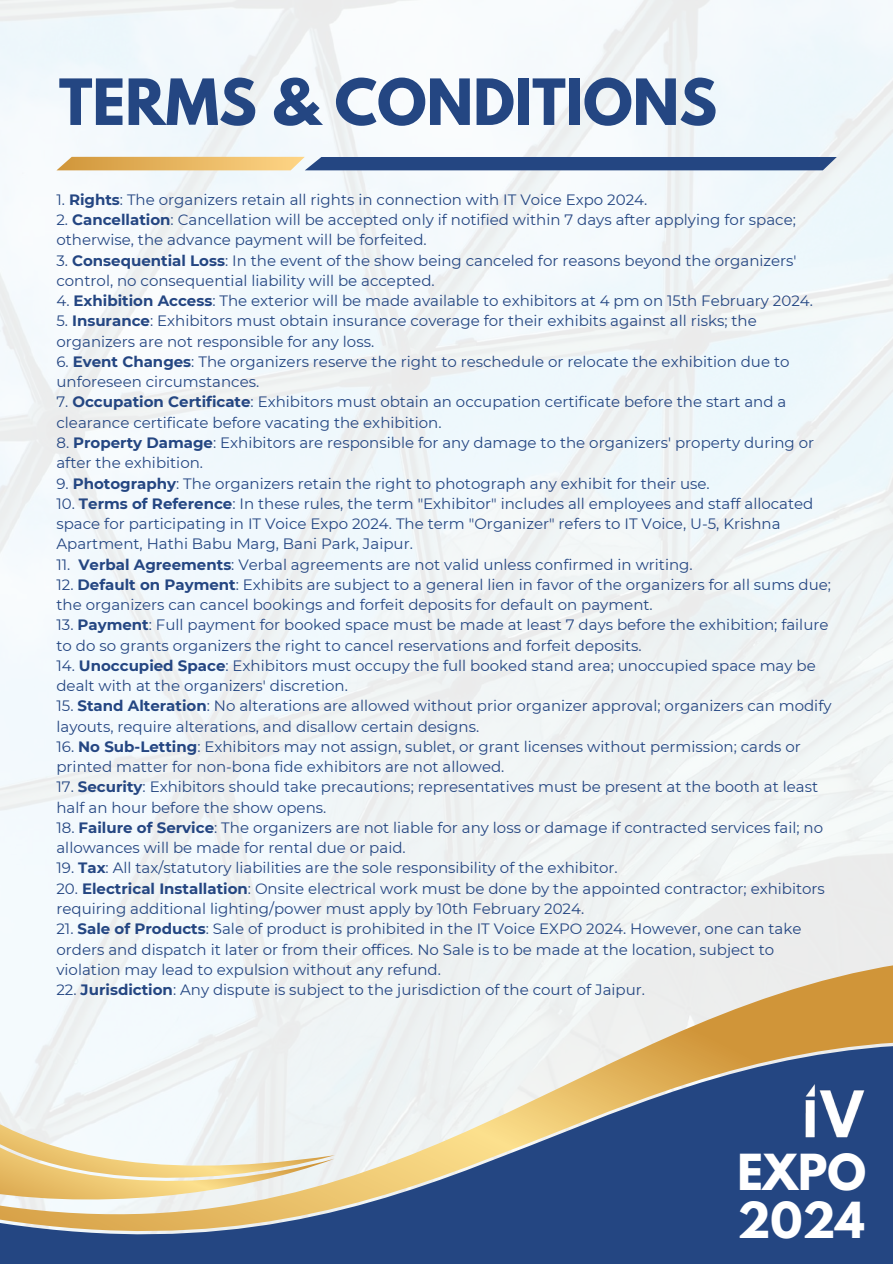
<style>
.page{position:relative;width:893px;height:1264px;background:#fff}
.page>*{position:absolute;margin:0;border:0;box-sizing:border-box;transform-origin:0 0}
.t1{font:700 56.4px "League Spartan";color:#244682}
.t2{font:700 43.95px/48.6px "League Spartan";color:#fff}
.t3{font:15px/20.2px "Montserrat";color:#244682}
.s1{font-weight:700}
</style>
<div class="page">
<svg style="left:56px;top:157px;width:780px;height:13px"></svg>
<svg style="left:0;top:959px;width:892px;height:85px;fill:#eef1f2"></svg>
<svg style="left:0;top:1044px;width:892px;height:219px;fill:#244682"></svg>
<svg style="left:0;top:1100px;width:335px;height:112px"></svg>
<img style="left:797px;top:1074px;width:73px;height:73px">
<h1 class="t1" style="left:59px;top:74px;width:659px">TERMS &amp; CONDITIONS</h1>
<p class="t3" style="left:56px;top:189px;width:592px">1. <span class="s1">Rights</span>: The organizers retain all rights in connection with IT Voice Expo 2024.</p>
<p class="t3" style="left:56px;top:210px;width:741px">2. <span class="s1">Cancellation</span>: Cancellation will be accepted only if notified within 7 days after applying for space; otherwise, the advance payment will be forfeited.</p>
<p class="t3" style="left:56px;top:250px;width:741px">3. <span class="s1">Consequential Loss</span>: In the event of the show being canceled for reasons beyond the organizers' control, no consequential liability will be accepted.</p>
<p class="t3" style="left:56px;top:291px;width:758px">4. <span class="s1">Exhibition Access</span>: The exterior will be made available to exhibitors at 4 pm on 15th February 2024.</p>
<p class="t3" style="left:56px;top:311px;width:701px">5. <span class="s1">Insurance</span>: Exhibitors must obtain insurance coverage for their exhibits against all risks; the organizers are not responsible for any loss.</p>
<p class="t3" style="left:56px;top:351px;width:734px">6. <span class="s1">Event Changes</span>: The organizers reserve the right to reschedule or relocate the exhibition due to unforeseen circumstances.</p>
<p class="t3" style="left:56px;top:392px;width:731px">7. <span class="s1">Occupation Certificate</span>: Exhibitors must obtain an occupation certificate before the start and a clearance certificate before vacating the exhibition.</p>
<p class="t3" style="left:56px;top:432px;width:759px">8. <span class="s1">Property Damage</span>: Exhibitors are responsible for any damage to the organizers' property during or after the exhibition.</p>
<p class="t3" style="left:56px;top:473px;width:654px">9. <span class="s1">Photography</span>: The organizers retain the right to photograph any exhibit for their use.</p>
<p class="t3" style="left:56px;top:493px;width:758px">10. <span class="s1">Terms of Reference</span>: In these rules, the term "Exhibitor" includes all employees and staff allocated space for participating in IT Voice Expo 2024. The term "Organizer" refers to IT Voice, U-5, Krishna<br>Apartment, Hathi Babu Marg, Bani Park, Jaipur.</p>
<p class="t3" style="left:56px;top:554px;width:637px">11. <span class="s1">Verbal Agreements</span>: Verbal agreements are not valid unless confirmed in writing.</p>
<p class="t3" style="left:56px;top:574px;width:776px">12. <span class="s1">Default on Payment</span>: Exhibits are subject to a general lien in favor of the organizers for all sums due; the organizers can cancel bookings and forfeit deposits for default on payment.</p>
<p class="t3" style="left:56px;top:615px;width:773px">13. <span class="s1">Payment</span>: Full payment for booked space must be made at least 7 days before the exhibition; failure to do so grants organizers the right to cancel reservations and forfeit deposits.</p>
<p class="t3" style="left:56px;top:655px;width:760px">14. <span class="s1">Unoccupied Space</span>: Exhibitors must occupy the full booked stand area; unoccupied space may be dealt with at the organizers' discretion.</p>
<p class="t3" style="left:56px;top:696px;width:776px">15. <span class="s1">Stand Alteration</span>: No alterations are allowed without prior organizer approval; organizers can modify layouts, require alterations, and disallow certain designs.</p>
<p class="t3" style="left:56px;top:736px;width:746px">16. <span class="s1">No Sub-Letting</span>: Exhibitors may not assign, sublet, or grant licenses without permission; cards or printed matter for non-bona fide exhibitors are not allowed.</p>
<p class="t3" style="left:56px;top:777px;width:763px">17. <span class="s1">Security</span>: Exhibitors should take precautions; representatives must be present at the booth at least half an hour before the show opens.</p>
<p class="t3" style="left:56px;top:817px;width:768px">18. <span class="s1">Failure of Service</span>: The organizers are not liable for any loss or damage if contracted services fail; no allowances will be made for rental due or paid.</p>
<p class="t3" style="left:56px;top:858px;width:563px">19. <span class="s1">Tax</span>: All tax/statutory liabilities are the sole responsibility of the exhibitor.</p>
<p class="t3" style="left:56px;top:878px;width:770px">20. <span class="s1">Electrical Installation</span>: Onsite electrical work must be done by the appointed contractor; exhibitors requiring additional lighting/power must apply by 10th February 2024.</p>
<p class="t3" style="left:56px;top:918px;width:746px">21. <span class="s1">Sale of Products</span>: Sale of product is prohibited in the IT Voice EXPO 2024. However, one can take orders and dispatch it later or from their offices. No Sale is to be made at the location, subject to violation may lead to expulsion without any refund.</p>
<p class="t3" style="left:56px;top:979px;width:590px">22. <span class="s1">Jurisdiction</span>: Any dispute is subject to the jurisdiction of the court of Jaipur.</p>
<h2 class="t2" style="left:737px;top:1153px;width:130px">EXPO<br>2024</h2>
</div>
